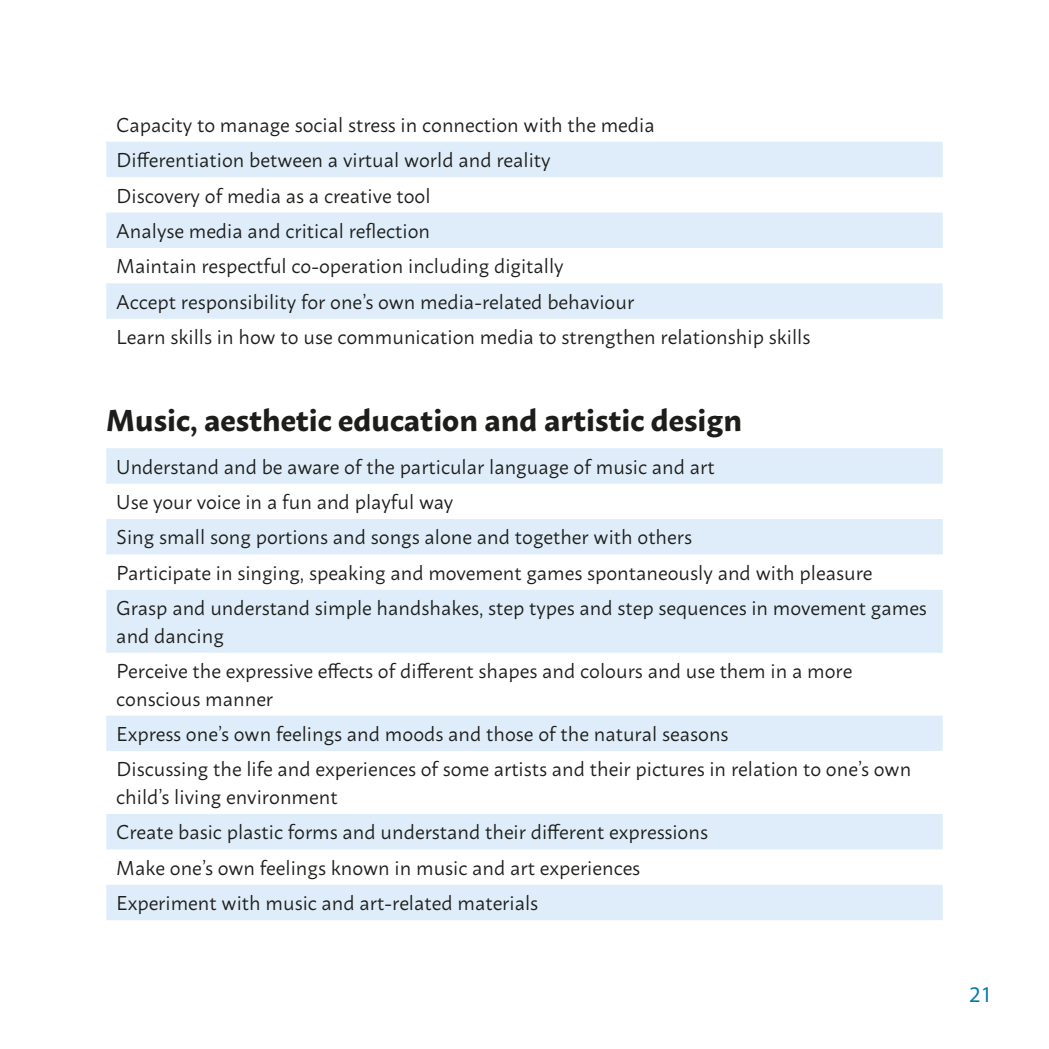
<style>
.page{position:relative;width:1049px;height:1049px;background:#fff}
.page>*{position:absolute;margin:0;border:0;box-sizing:border-box;transform-origin:0 0}
.Fließtext_Aufzählung{font:700 30px "Macho";color:#1d1d1b}
.t1{font:22.5px "Myriad Pro";color:#047daa}
.Fließtext_Aufzählung-2{font:20px/27.5px "Macho";color:#1d1d1b}
</style>
<div class="page">
<svg style="left:106px;top:142px;width:837px;height:177px;fill:#deedf9"></svg>
<svg style="left:106px;top:448px;width:837px;height:472px;fill:#e5f0fa"></svg>
<p class="Fließtext_Aufzählung-2" style="left:116px;top:109px;width:540px">Capacity to manage social stress in connection with the media</p>
<p class="Fließtext_Aufzählung-2" style="left:116px;top:144px;width:436px">Differentiation between a virtual world and reality</p>
<p class="Fließtext_Aufzählung-2" style="left:116px;top:180px;width:316px">Discovery of media as a creative tool</p>
<p class="Fließtext_Aufzählung-2" style="left:116px;top:215px;width:315px">Analyse media and critical reflection</p>
<p class="Fließtext_Aufzählung-2" style="left:116px;top:250px;width:449px">Maintain respectful co-operation including digitally</p>
<p class="Fließtext_Aufzählung-2" style="left:116px;top:286px;width:519px">Accept responsibility for one’s own media-related behaviour</p>
<p class="Fließtext_Aufzählung-2" style="left:116px;top:321px;width:695px">Learn skills in how to use communication media to strengthen relationship skills</p>
<p class="Fließtext_Aufzählung" style="left:106px;top:393px;width:637px">Music, aesthetic education and artistic design</p>
<p class="Fließtext_Aufzählung-2" style="left:116px;top:451px;width:600px">Understand and be aware of the particular language of music and art</p>
<p class="Fließtext_Aufzählung-2" style="left:116px;top:486px;width:339px">Use your voice in a fun and playful way</p>
<p class="Fließtext_Aufzählung-2" style="left:116px;top:522px;width:577px">Sing small song portions and songs alone and together with others</p>
<p class="Fließtext_Aufzählung-2" style="left:116px;top:557px;width:758px">Participate in singing, speaking and movement games spontaneously and with pleasure</p>
<p class="Fließtext_Aufzählung-2" style="left:116px;top:592px;width:812px">Grasp and understand simple handshakes, step types and step sequences in movement games and dancing</p>
<p class="Fließtext_Aufzählung-2" style="left:116px;top:655px;width:737px">Perceive the expressive effects of different shapes and colours and use them in a more conscious manner</p>
<p class="Fließtext_Aufzählung-2" style="left:116px;top:718px;width:614px">Express one’s own feelings and moods and those of the natural seasons</p>
<p class="Fließtext_Aufzählung-2" style="left:116px;top:754px;width:796px">Discussing the life and experiences of some artists and their pictures in relation to one’s own child’s living environment</p>
<p class="Fließtext_Aufzählung-2" style="left:116px;top:816px;width:593px">Create basic plastic forms and understand their different expressions</p>
<p class="Fließtext_Aufzählung-2" style="left:116px;top:852px;width:525px">Make one’s own feelings known in music and art experiences</p>
<p class="Fließtext_Aufzählung-2" style="left:116px;top:887px;width:423px">Experiment with music and art-related materials</p>
<p class="t1" style="left:969px;top:980px;width:25px">21</p>
</div>
